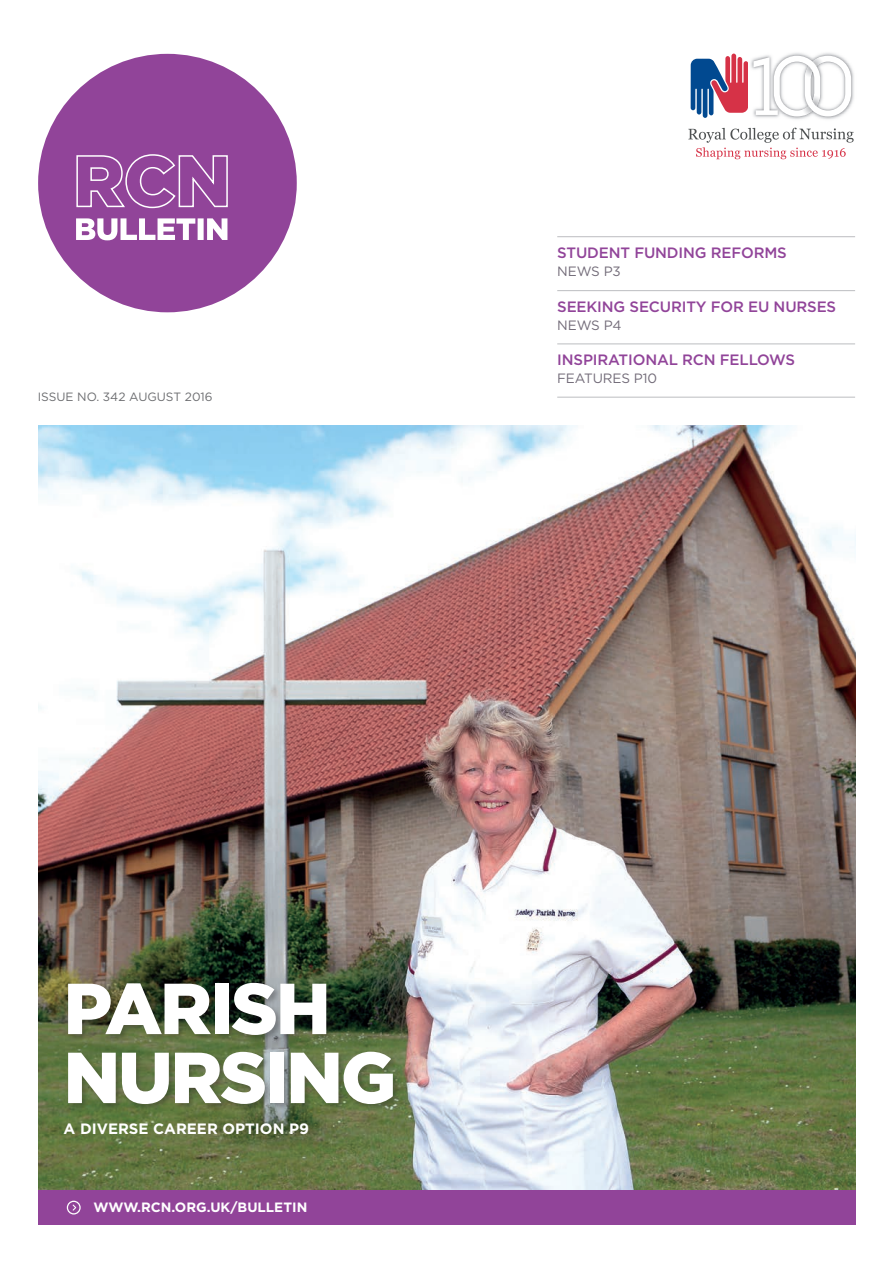
<style>
.page{position:relative;width:894px;height:1265px;background:#fff}
.page>*{position:absolute;margin:0;border:0;box-sizing:border-box;transform-origin:0 0}
.t1{font:900 72px/69px "Gotham";letter-spacing:-.03em;color:#fff}
.t2{font:500 15px "Gotham";letter-spacing:-.01em;color:#914499}
.t3{font:700 15px "Gotham";color:#fff}
.t4{font:13.5px "Gotham";letter-spacing:-.01em;color:#726b78}
.t5{font:700 13.5px "Gotham";color:#fff}
.t6{font:12px "Gotham";color:#6c6d70}
</style>
<div class="page">
<img style="left:38px;top:425px;width:816px;height:765px">
<div style="left:38px;top:1190px;width:816px;height:34px;background:#914499"></div>
<hr style="left:557px;top:236px;width:297px;height:1px;background:#bcbdc0">
<hr style="left:557px;top:290px;width:297px;height:1px;background:#bcbdc0">
<hr style="left:557px;top:343px;width:297px;height:1px;background:#bcbdc0">
<hr style="left:557px;top:397px;width:297px;height:1px;background:#bcbdc0">
<div style="left:66px;top:982px;width:334px;height:129px;background:#231f20;opacity:.3"></div>
<div style="left:38px;top:54px;width:259px;height:258px;background:#914499;border-radius:50%"></div>
<svg style="left:76px;top:218px;width:151px;height:22px"></svg>
<svg style="left:76px;top:154px;width:152px;height:55px"></svg>
<svg style="left:67px;top:1200px;width:14px;height:14px"></svg>
<svg style="left:688px;top:128px;width:165px;height:31px"></svg>
<img style="left:790px;top:53px;width:64px;height:66px">
<svg style="left:690px;top:54px;width:160px;height:64px"></svg>
<p class="t6" style="left:38px;top:389px;width:176px">ISSUE NO. 342 AUGUST 2016</p>
<p class="t2" style="left:557px;top:243px;width:231px">STUDENT FUNDING REFORMS</p>
<p class="t4" style="left:557px;top:263px;width:65px">NEWS P3</p>
<p class="t2" style="left:557px;top:297px;width:280px">SEEKING SECURITY FOR EU NURSES</p>
<p class="t4" style="left:557px;top:316px;width:66px">NEWS P4</p>
<p class="t2" style="left:557px;top:350px;width:239px">INSPIRATIONAL RCN FELLOWS</p>
<p class="t4" style="left:557px;top:370px;width:101px">FEATURES P10</p>
<h1 class="t1" style="left:64px;top:973px;width:334px">PARISH<br>NURSING</h1>
<p class="t3" style="left:64px;top:1118px;width:247px">A DIVERSE CAREER OPTION P9</p>
<p class="t5" style="left:93px;top:1198px;width:215px">WWW.RCN.ORG.UK/BULLETIN</p>
</div>
